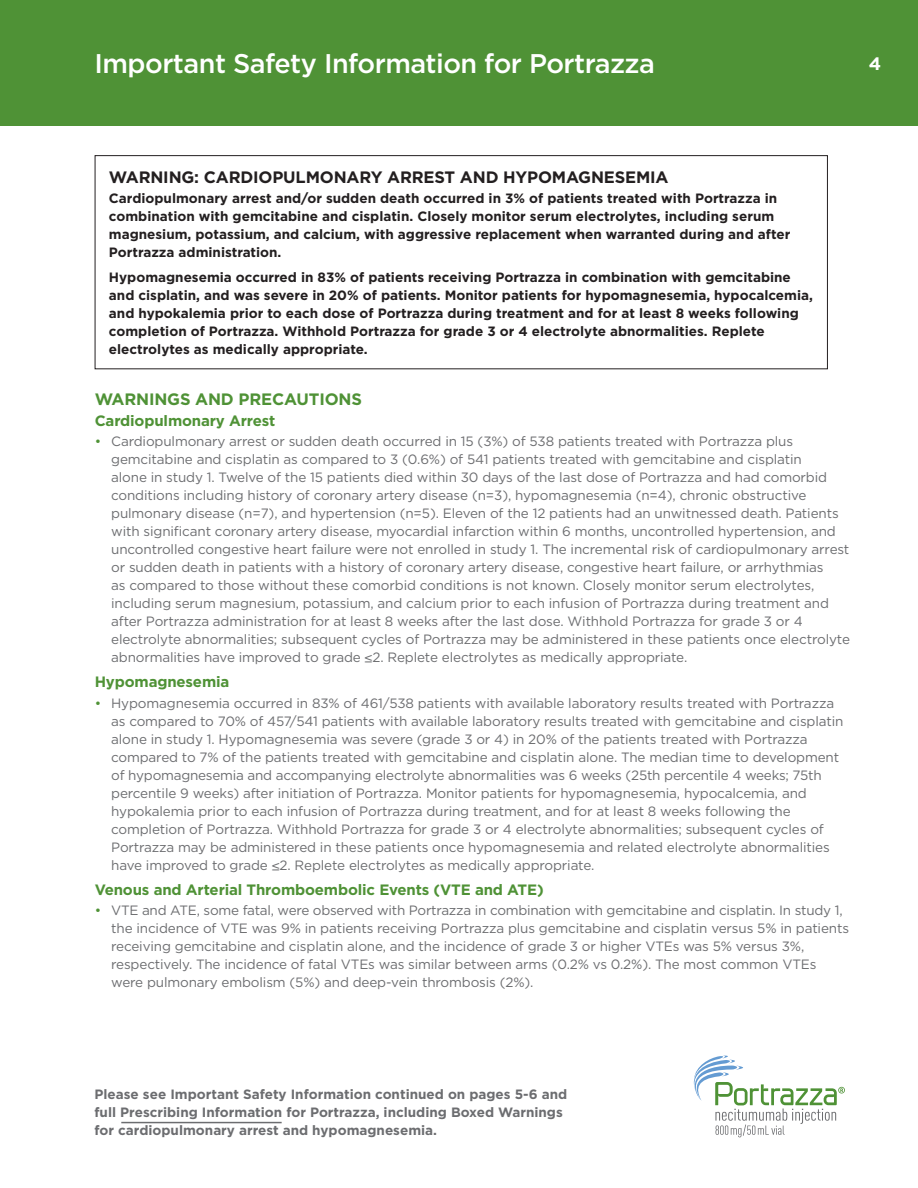
<style>
.page{position:relative;width:918px;height:1188px;background:#fff}
.page>*{position:absolute;margin:0;border:0;box-sizing:border-box;transform-origin:0 0}
.t1{font:500 27px "Gotham";letter-spacing:-.02em;color:#fff}
.t2{font:700 18px "Gotham";color:#fff}
.t3{font:700 16.5px "Gotham";letter-spacing:-.01em;color:#231f20}
.t4{font:700 16.5px "Gotham";letter-spacing:-.01em;color:#4f9236}
.t5{font:700 15px "Gotham";letter-spacing:-.01em;color:#4f9236}
.t6{font:13.5px/18px "Gotham";letter-spacing:-.01em;color:#6c6d70}
.t7{font:700 13.5px/18px "Gotham";color:#231f20}
.t8{font:700 13.5px/18px "Gotham";color:#6c6d70}
.s1{color:#4f9236}
.s2{font-family:"Helvetica Neue LT Pro"}
</style>
<div class="page">
<div style="left:0;top:0;width:918px;height:125px;background:#4f9236"></div>
<svg style="left:693px;top:1055px;width:152px;height:82px"></svg>
<div style="left:95px;top:155px;width:733px;height:214px;border:1px solid #231f20"></div>
<hr style="left:121px;top:1122px;width:161px;height:1px;background:#6c6d70">
<h1 class="t1" style="left:94px;top:46px;width:562px">Important Safety Information for Portrazza</h1>
<h2 class="t2" style="left:869px;top:51px;width:14px">4</h2>
<p class="t3" style="left:109px;top:166px;width:561px">WARNING: CARDIOPULMONARY ARREST AND HYPOMAGNESEMIA</p>
<p class="t7" style="left:109px;top:190px;width:683px">Cardiopulmonary arrest and/or sudden death occurred in 3% of patients treated with Portrazza in combination with gemcitabine and cisplatin. Closely monitor serum electrolytes, including serum magnesium, potassium, and calcium, with aggressive replacement when warranted during and after Portrazza administration.</p>
<p class="t7" style="left:109px;top:268px;width:706px">Hypomagnesemia occurred in 83% of patients receiving Portrazza in combination with gemcitabine and cisplatin, and was severe in 20% of patients. Monitor patients for hypomagnesemia, hypocalcemia, and hypokalemia prior to each dose of Portrazza during treatment and for at least 8 weeks following completion of Portrazza. Withhold Portrazza for grade 3 or 4 electrolyte abnormalities. Replete electrolytes as medically appropriate.</p>
<p class="t4" style="left:95px;top:388px;width:269px">WARNINGS AND PRECAUTIONS</p>
<p class="t5" style="left:95px;top:410px;width:182px">Cardiopulmonary Arrest</p>
<p class="t6" style="left:111px;top:432px;width:740px;text-indent:-16px"><span class="s1">•</span> Cardiopulmonary arrest or sudden death occurred in 15 (3%) of 538 patients treated with Portrazza plus gemcitabine and cisplatin as compared to 3 (0.6%) of 541 patients treated with gemcitabine and cisplatin<br>alone in study 1. Twelve of the 15 patients died within 30 days of the last dose of Portrazza and had comorbid conditions including history of coronary artery disease (n=3), hypomagnesemia (n=4), chronic obstructive pulmonary disease (n=7), and hypertension (n=5). Eleven of the 12 patients had an unwitnessed death. Patients with significant coronary artery disease, myocardial infarction within 6 months, uncontrolled hypertension, and uncontrolled congestive heart failure were not enrolled in study 1. The incremental risk of cardiopulmonary arrest or sudden death in patients with a history of coronary artery disease, congestive heart failure, or arrhythmias<br>as compared to those without these comorbid conditions is not known. Closely monitor serum electrolytes, including serum magnesium, potassium, and calcium prior to each infusion of Portrazza during treatment and after Portrazza administration for at least 8 weeks after the last dose. Withhold Portrazza for grade 3 or 4 electrolyte abnormalities; subsequent cycles of Portrazza may be administered in these patients once electrolyte abnormalities have improved to grade <span class="s2">≤</span>2. Replete electrolytes as medically appropriate.</p>
<p class="t5" style="left:95px;top:672px;width:136px">Hypomagnesemia</p>
<p class="t6" style="left:111px;top:694px;width:734px;text-indent:-16px"><span class="s1">•</span> Hypomagnesemia occurred in 83% of 461/538 patients with available laboratory results treated with Portrazza as compared to 70% of 457/541 patients with available laboratory results treated with gemcitabine and cisplatin alone in study 1. Hypomagnesemia was severe (grade 3 or 4) in 20% of the patients treated with Portrazza compared to 7% of the patients treated with gemcitabine and cisplatin alone. The median time to development of hypomagnesemia and accompanying electrolyte abnormalities was 6 weeks (25th percentile 4 weeks; 75th percentile 9 weeks) after initiation of Portrazza. Monitor patients for hypomagnesemia, hypocalcemia, and hypokalemia prior to each infusion of Portrazza during treatment, and for at least 8 weeks following the completion of Portrazza. Withhold Portrazza for grade 3 or 4 electrolyte abnormalities; subsequent cycles of Portrazza may be administered in these patients once hypomagnesemia and related electrolyte abnormalities have improved to grade <span class="s2">≤</span>2. Replete electrolytes as medically appropriate.</p>
<p class="t5" style="left:95px;top:879px;width:451px">Venous and Arterial Thromboembolic Events (VTE and ATE)</p>
<p class="t6" style="left:111px;top:901px;width:739px;text-indent:-16px"><span class="s1">•</span> VTE and ATE, some fatal, were observed with Portrazza in combination with gemcitabine and cisplatin. In study 1, the incidence of VTE was 9% in patients receiving Portrazza plus gemcitabine and cisplatin versus 5% in patients receiving gemcitabine and cisplatin alone, and the incidence of grade 3 or higher VTEs was 5% versus 3%, respectively. The incidence of fatal VTEs was similar between arms (0.2% vs 0.2%). The most common VTEs were pulmonary embolism (5%) and deep-vein thrombosis (2%).</p>
<p class="t8" style="left:94px;top:1085px;width:474px">Please see Important Safety Information continued on pages 5-6 and full Prescribing Information for Portrazza, including Boxed Warnings for cardiopulmonary arrest and hypomagnesemia.</p>
</div>
